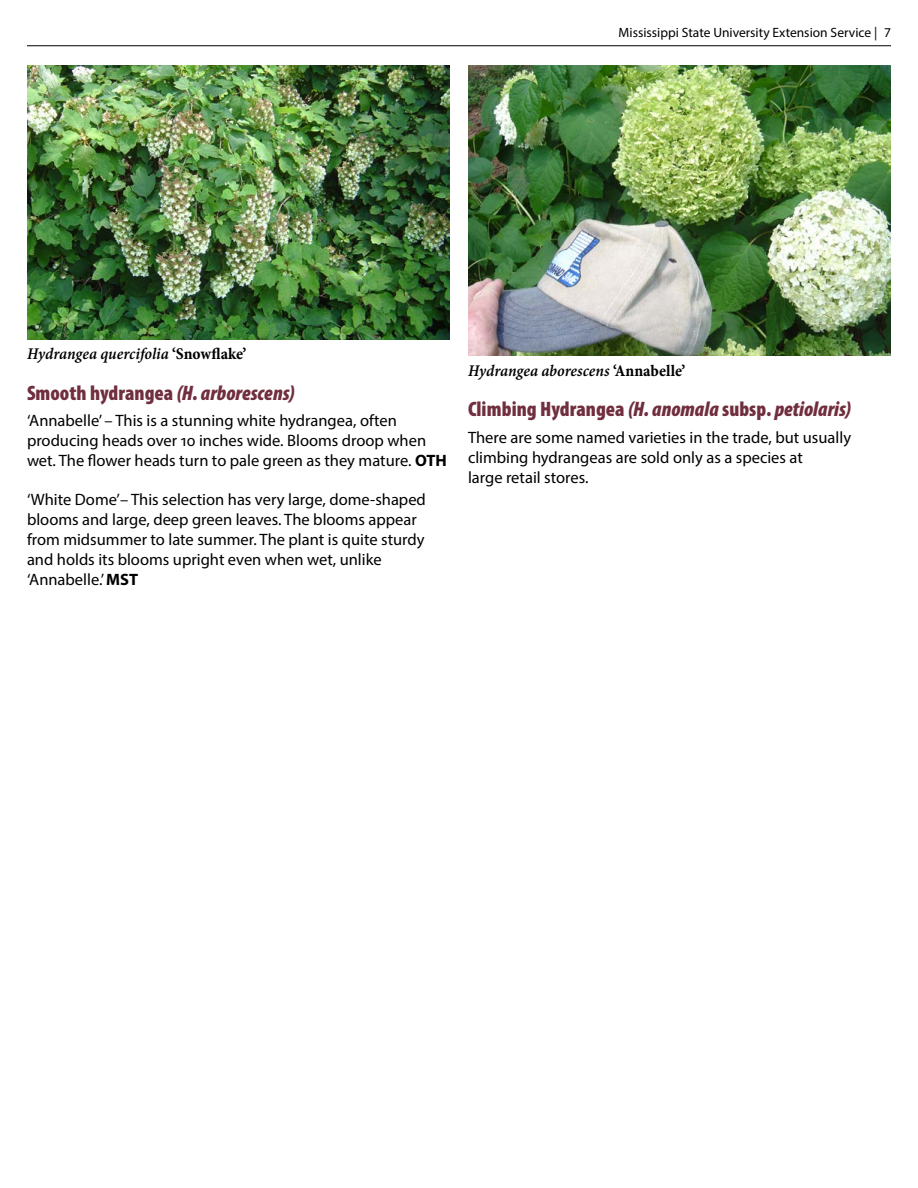
<style>
.page{position:relative;width:918px;height:1188px;background:#fff}
.page>*{position:absolute;margin:0;border:0;box-sizing:border-box;transform-origin:0 0}
.t1{font:900 condensed 21px "Myriad Pro";color:#702e3e}
.Body_Text{font:16.5px/19.8px "Myriad Pro";color:#000}
.t2{font:16.5px "Minion Pro Semibold Cn It Capt";letter-spacing:-.005em;color:#000}
.t3{font:13.5px "Myriad Pro";color:#000}
.s1{font-family:"Minion Pro Bold Cn Capt"}
.s2{font-style:italic}
.s3{font-weight:700}
</style>
<div class="page">
<hr style="left:27px;top:45px;width:864px;height:1px;background:#000">
<img style="left:27px;top:66px;width:422px;height:273px">
<img style="left:468px;top:66px;width:423px;height:290px">
<p class="t3" style="left:619px;top:24px;width:274px">Mississippi State University Extension Service | 7</p>
<p class="t2" style="left:27px;top:342px;width:221px">Hydrangea quercifolia <span class="s1">‘Snowflake’</span></p>
<h3 class="t1" style="left:27px;top:379px;width:269px">Smooth hydrangea <span class="s2">(H. arborescens)</span></h3>
<p class="Body_Text" style="left:27px;top:411px;width:421px">‘Annabelle’ – This is a stunning white hydrangea, often producing heads over 10 inches wide. Blooms droop when wet. The flower heads turn to pale green as they mature. <span class="s3">OTH</span></p>
<p class="Body_Text" style="left:27px;top:490px;width:400px">‘White Dome’– This selection has very large, dome-shaped blooms and large, deep green leaves. The blooms appear from midsummer to late summer. The plant is quite sturdy and holds its blooms upright even when wet, unlike ‘Annabelle.’ <span class="s3">MST</span></p>
<p class="t2" style="left:468px;top:359px;width:219px">Hydrangea aborescens <span class="s1">‘Annabelle’</span></p>
<h3 class="t1" style="left:468px;top:396px;width:385px">Climbing Hydrangea <span class="s2">(H. anomala</span> subsp. <span class="s2">petiolaris)</span></h3>
<p class="Body_Text" style="left:468px;top:427px;width:385px">There are some named varieties in the trade, but usually climbing hydrangeas are sold only as a species at<br>large retail stores.</p>
</div>
